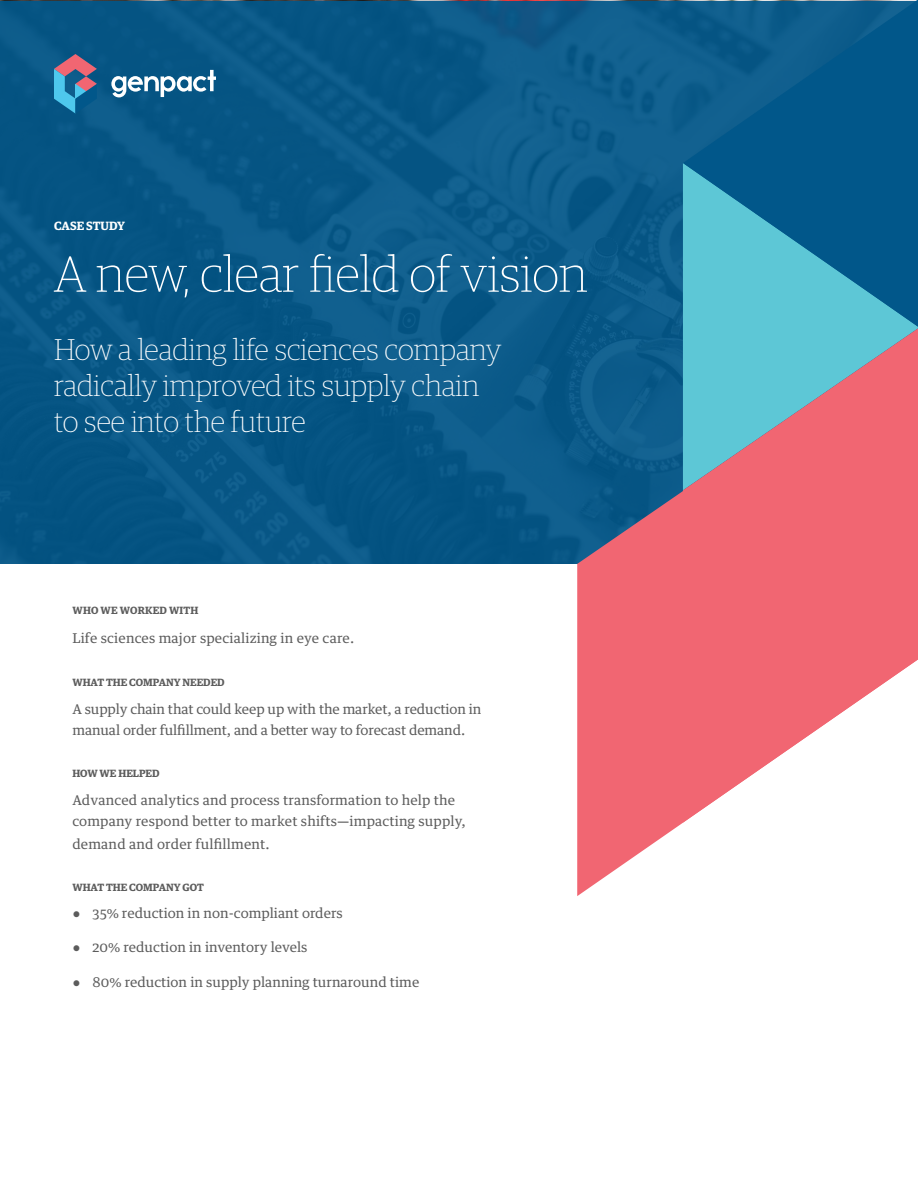
<style>
.page{position:relative;width:918px;height:1188px;background:#fff}
.page>*{position:absolute;margin:0;border:0;box-sizing:border-box;transform-origin:0 0}
.t1{font:100 51px "Guardian Egyp";color:#fff}
.t2{font:100 30px/36px "Guardian Egyp";color:#fff}
.t3{font:13.5px/21px "Guardian Text Egyp";color:#5c5c5c}
.t4{font:600 12px "Guardian Egyp";color:#fff}
.t5{font:600 10.5px "Guardian Egyp";color:#5c5c5c}
.t6{font:600 10.5px "Guardian Egyp";letter-spacing:.02em;color:#5c5c5c}
.s1{font-family:"Whitney";font-weight:500}
.s2{font-family:"Georgia"}
</style>
<div class="page">
<div style="left:0;top:1px;width:918px;height:562px;background:#01578a"></div>
<svg style="left:54px;top:54px;width:43px;height:60px"></svg>
<svg style="left:111px;top:70px;width:105px;height:27px"></svg>
<svg style="left:683px;top:0;width:235px;height:327px"></svg>
<svg style="left:577px;top:329px;width:341px;height:567px;fill:#f16672"></svg>
<p class="t4" style="left:54px;top:217px;width:72px">CASE STUDY</p>
<h1 class="t1" style="left:54px;top:242px;width:535px">A new, clear field of vision</h1>
<h2 class="t2" style="left:54px;top:331px;width:449px">How a leading life sciences company radically improved its supply chain to see into the future</h2>
<p class="t6" style="left:72px;top:603px;width:128px">WHO WE WORKED WITH</p>
<p class="t3" style="left:72px;top:627px;width:283px">Life sciences major specializing in eye care.</p>
<p class="t5" style="left:72px;top:675px;width:42px">WHAT THE</p>
<p class="t5" style="left:129px;top:675px;width:69px">COMPANY NEEDED</p>
<p class="t3" style="left:72px;top:697px;width:411px">A supply chain that could keep up with the market, a reduction in manual order fulfillment, and a better way to forecast demand.</p>
<p class="t5" style="left:72px;top:766px;width:81px">HOW WEHELPED</p>
<p class="t3" style="left:72px;top:789px;width:395px">Advanced analytics and process transformation to help the company respond better to market shifts<span class="s1">—</span>impacting supply,</p>
<p class="t3" style="left:72px;top:832px;width:199px">demand and order fulfillment.</p>
<p class="t5" style="left:72px;top:880px;width:42px">WHAT THE</p>
<p class="t5" style="left:129px;top:880px;width:69px">COMPANY GOT</p>
<p class="t3" style="left:72px;top:901px;width:272px"><span class="s2">●</span> 35% reduction in non-compliant orders</p>
<p class="t3" style="left:72px;top:936px;width:237px"><span class="s2">●</span> 20% reduction in inventory levels</p>
<p class="t3" style="left:72px;top:970px;width:348px"><span class="s2">●</span> 80% reduction in supply planning turnaround time</p>
</div>
